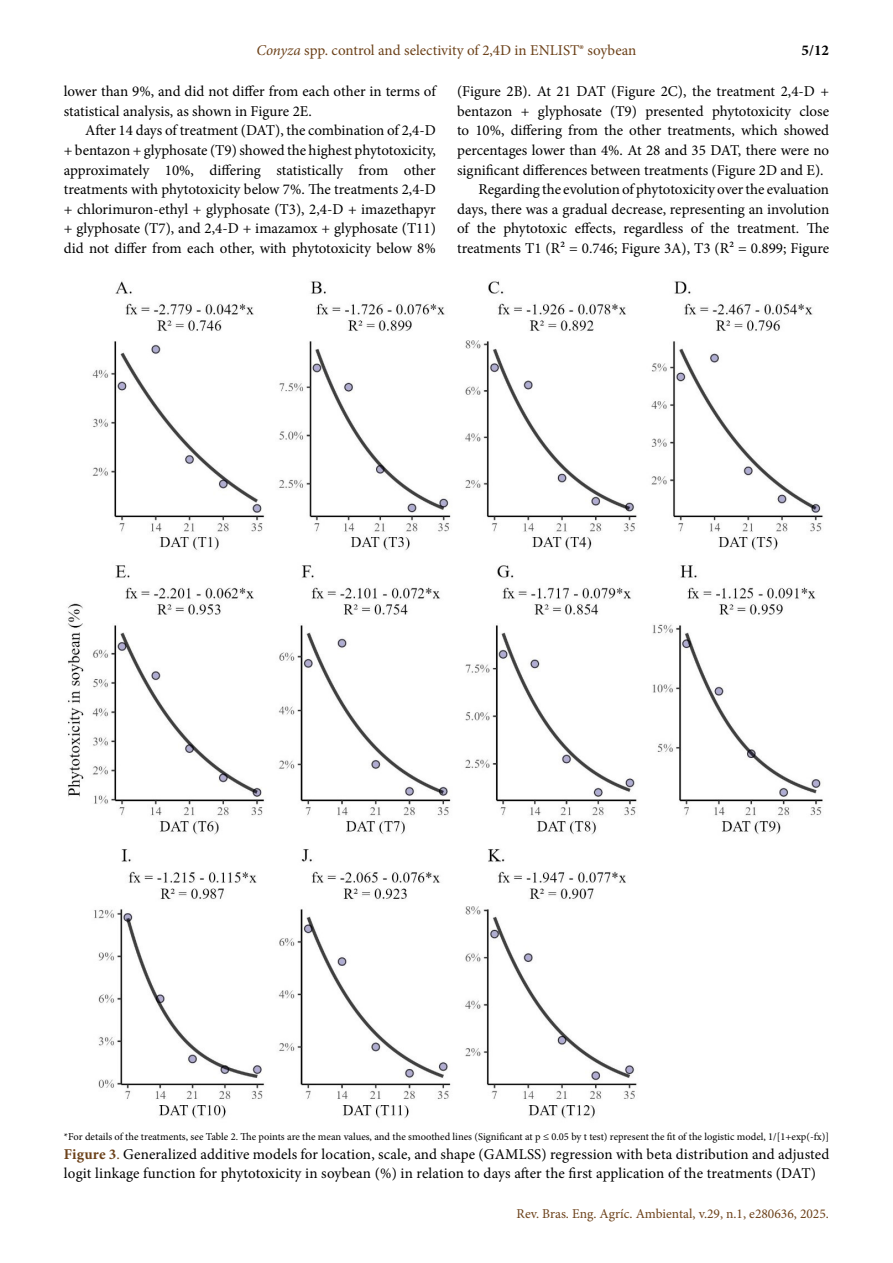
<style>
.page{position:relative;width:893px;height:1263px;background:#fff}
.page>*{position:absolute;margin:0;border:0;box-sizing:border-box;transform-origin:0 0}
.t1{font:15px/19.6px "Minion Pro";color:#000}
.t2{font:15px "Minion Pro";color:#6c4119}
.t3{font:700 15px "Minion Pro";color:#000}
.t4{font:13.5px "Minion Pro";color:#6c4119}
.t5{font:10.5px "Minion Pro";letter-spacing:-.005em;color:#000}
.s1{font-style:italic}
.s2{font-weight:700;color:#6c4119}
.s3{color:#6c4119}
</style>
<div class="page">
<img style="left:68px;top:281px;width:755px;height:838px">
<p class="t2" style="left:256px;top:40px;width:381px"><span class="s1">Conyza</span> spp. control and selectivity of 2,4D in ENLIST® soybean</p>
<p class="t3" style="left:802px;top:40px;width:29px">5/12</p>
<p class="t1" style="left:64px;top:81px;width:374px">lower than 9%, and did not differ from each other in terms of statistical analysis, as shown in Figure 2E.</p>
<p class="t1" style="left:64px;top:121px;width:374px;text-align:justify;text-indent:21px">After 14 days of treatment (DAT), the combination of 2,4-D + bentazon + glyphosate (T9) showed the highest phytotoxicity, approximately 10%, differing statistically from other treatments with phytotoxicity below 7%. The treatments 2,4-D + chlorimuron-ethyl + glyphosate (T3), 2,4-D + imazethapyr + glyphosate (T7), and 2,4-D + imazamox + glyphosate (T11) did not differ from each other, with phytotoxicity below 8%</p>
<p class="t1" style="left:457px;top:81px;width:374px">(Figure 2B). At 21 DAT (Figure 2C), the treatment 2,4-D +</p>
<p class="t1" style="left:457px;top:101px;width:374px">bentazon + glyphosate (T9) presented phytotoxicity close</p>
<p class="t1" style="left:457px;top:121px;width:374px">to 10%, differing from the other treatments, which showed</p>
<p class="t1" style="left:457px;top:140px;width:374px">percentages lower than 4%. At 28 and 35 DAT, there were no</p>
<p class="t1" style="left:457px;top:160px;width:368px">significant differences between treatments (Figure 2D and E).</p>
<p class="t1" style="left:478px;top:180px;width:352px">Regarding the evolution of phytotoxicity over the evaluation</p>
<p class="t1" style="left:457px;top:199px;width:374px">days, there was a gradual decrease, representing an involution</p>
<p class="t1" style="left:457px;top:219px;width:374px">of the phytotoxic effects, regardless of the treatment. The</p>
<p class="t1" style="left:457px;top:239px;width:374px">treatments T1 (R² = 0.746; Figure 3A), T3 (R² = 0.899; Figure</p>
<p class="t5" style="left:64px;top:1130px;width:767px">*For details of the treatments, see Table 2. The points are the mean values, and the smoothed lines (Significant at p ≤ 0.05 by t test) represent the fit of the logistic model, 1/[1+exp(-fx)]</p>
<p class="t1" style="left:64px;top:1145px;width:767px;line-height:18.8px"><span class="s2">Figure 3</span><span class="s3">.</span> Generalized additive models for location, scale, and shape (GAMLSS) regression with beta distribution and adjusted logit linkage function for phytotoxicity in soybean (%) in relation to days after the first application of the treatments (DAT)</p>
<p class="t4" style="left:517px;top:1204px;width:314px">Rev. Bras. Eng. Agríc. Ambiental, v.29, n.1, e280636, 2025.</p>
</div>
